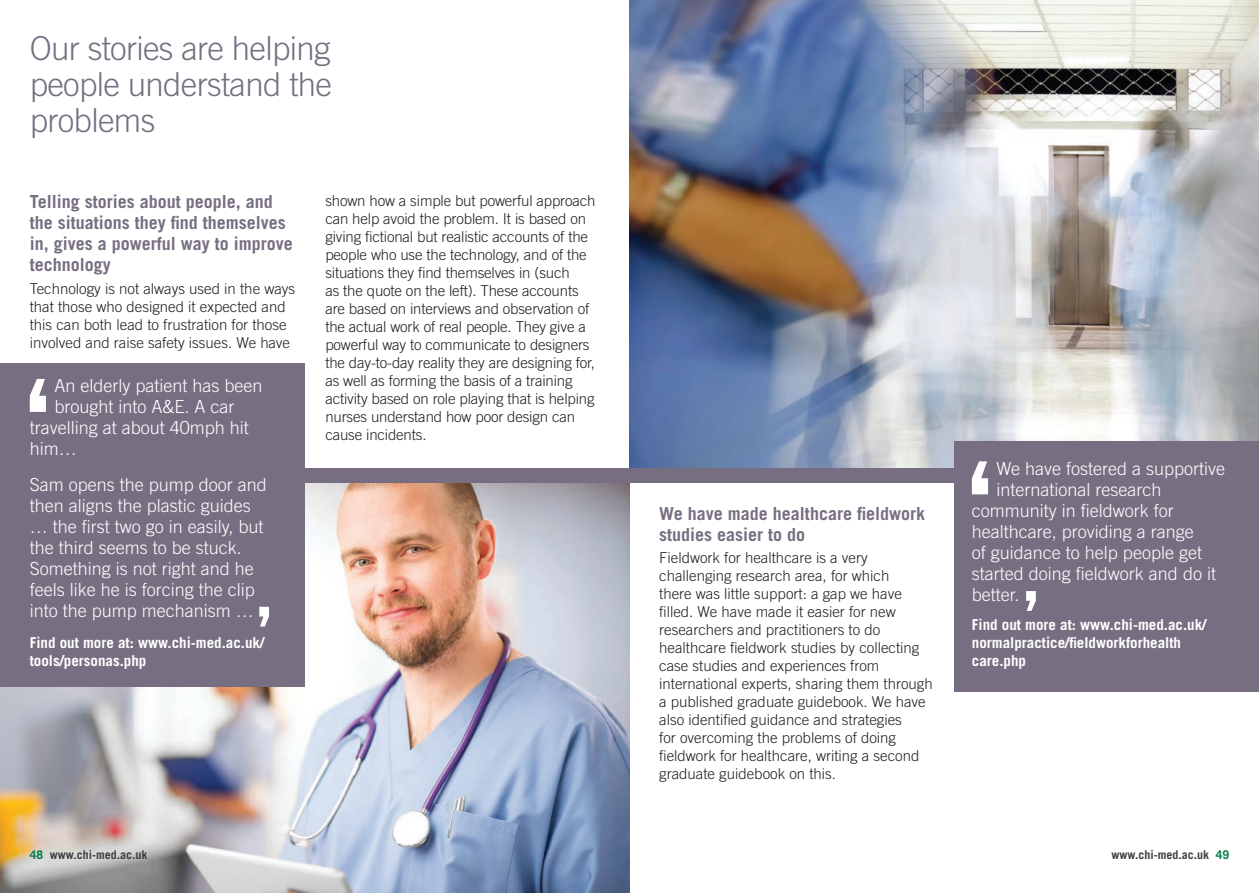
<style>
.page{position:relative;width:1259px;height:893px;background:#fff}
.page>*{position:absolute;margin:0;border:0;box-sizing:border-box;transform-origin:0 0}
.t1{font:300 33px/36px "Trade Gothic LT Std";letter-spacing:-.02em;color:#776f81;text-align:justify}
.t2{font:300 18px/21px "Trade Gothic LT Std";color:#fff}
.t3{font:700 18px/21px "Trade Gothic LT Std";color:#776f81}
.t4{font:300 15px/18px "Trade Gothic LT Std";color:#231f20}
.t5{font:700 15px/18px "Trade Gothic LT Std";color:#fff}
.t6{font:700 12px "Trade Gothic LT Std";color:#3e3e3f}
.s1{color:#007b49}
</style>
<div class="page">
<img style="left:629px;top:0;width:630px;height:468px">
<div style="left:629px;top:468px;width:630px;height:15px;background:#776f81"></div>
<div style="left:955px;top:441px;width:304px;height:251px;background:#776f81"></div>
<svg style="left:972px;top:461px;width:16px;height:33px"></svg>
<svg style="left:1026px;top:591px;width:9px;height:20px"></svg>
<img style="left:0;top:483px;width:629px;height:410px">
<div style="left:0;top:468px;width:629px;height:15px;background:#776f81"></div>
<div style="left:0;top:364px;width:304px;height:323px;background:#776f81"></div>
<svg style="left:30px;top:379px;width:16px;height:33px"></svg>
<svg style="left:259px;top:607px;width:10px;height:20px"></svg>
<h1 class="t1" style="left:30px;top:29px;width:304px">Our stories are helping people understand the problems</h1>
<p class="t3" style="left:30px;top:191px;width:265px">Telling stories about people, and the situations they find themselves in, gives a powerful way to improve technology</p>
<p class="t4" style="left:30px;top:279px;width:267px">Technology is not always used in the ways that those who designed it expected and this can both lead to frustration for those involved and raise safety issues. We have</p>
<p class="t2" style="left:54px;top:375px;width:210px">An elderly patient has been</p>
<p class="t2" style="left:54px;top:396px;width:182px">brought into A&amp;E. A car</p>
<p class="t2" style="left:30px;top:417px;width:221px">travelling at about 40mph hit</p>
<p class="t2" style="left:30px;top:438px;width:48px">him…</p>
<p class="t2" style="left:30px;top:474px;width:239px">Sam opens the pump door and then aligns the plastic guides … the first two go in easily, but the third seems to be stuck.<br>Something is not right and he feels like he is forcing the clip into the pump mechanism …</p>
<p class="t5" style="left:30px;top:633px;width:236px">Find out more at: www.chi-med.ac.uk/ tools/personas.php</p>
<p class="t4" style="left:325px;top:192px;width:272px">shown how a simple but powerful approach can help avoid the problem. It is based on giving fictional but realistic accounts of the people who use the technology, and of the situations they find themselves in (such<br>as the quote on the left). These accounts are based on interviews and observation of the actual work of real people. They give a powerful way to communicate to designers the day-to-day reality they are designing for, as well as forming the basis of a training activity based on role playing that is helping nurses understand how poor design can cause incidents.</p>
<p class="t6" style="left:30px;top:847px;width:119px"><span class="s1">48</span> www.chi-med.ac.uk</p>
<p class="t3" style="left:659px;top:503px;width:267px">We have made healthcare fieldwork studies easier to do</p>
<p class="t4" style="left:659px;top:549px;width:275px">Fieldwork for healthcare is a very challenging research area, for which<br>there was little support: a gap we have filled. We have made it easier for new researchers and practitioners to do healthcare fieldwork studies by collecting case studies and experiences from international experts, sharing them through a published graduate guidebook. We have also identified guidance and strategies<br>for overcoming the problems of doing fieldwork for healthcare, writing a second graduate guidebook on this.</p>
<p class="t2" style="left:996px;top:458px;width:230px">We have fostered a supportive</p>
<p class="t2" style="left:996px;top:479px;width:167px">international research</p>
<p class="t2" style="left:972px;top:500px;width:204px">community in fieldwork for</p>
<p class="t2" style="left:972px;top:521px;width:224px">healthcare, providing a range</p>
<p class="t2" style="left:972px;top:542px;width:232px">of guidance to help people get</p>
<p class="t2" style="left:972px;top:563px;width:246px">started doing fieldwork and do it</p>
<p class="t2" style="left:972px;top:584px;width:49px">better.</p>
<p class="t5" style="left:972px;top:615px;width:236px">Find out more at: www.chi-med.ac.uk/ normalpractice/fieldworkforhealth care.php</p>
<p class="t6" style="left:1111px;top:847px;width:119px">www.chi-med.ac.uk <span class="s1">49</span></p>
</div>
